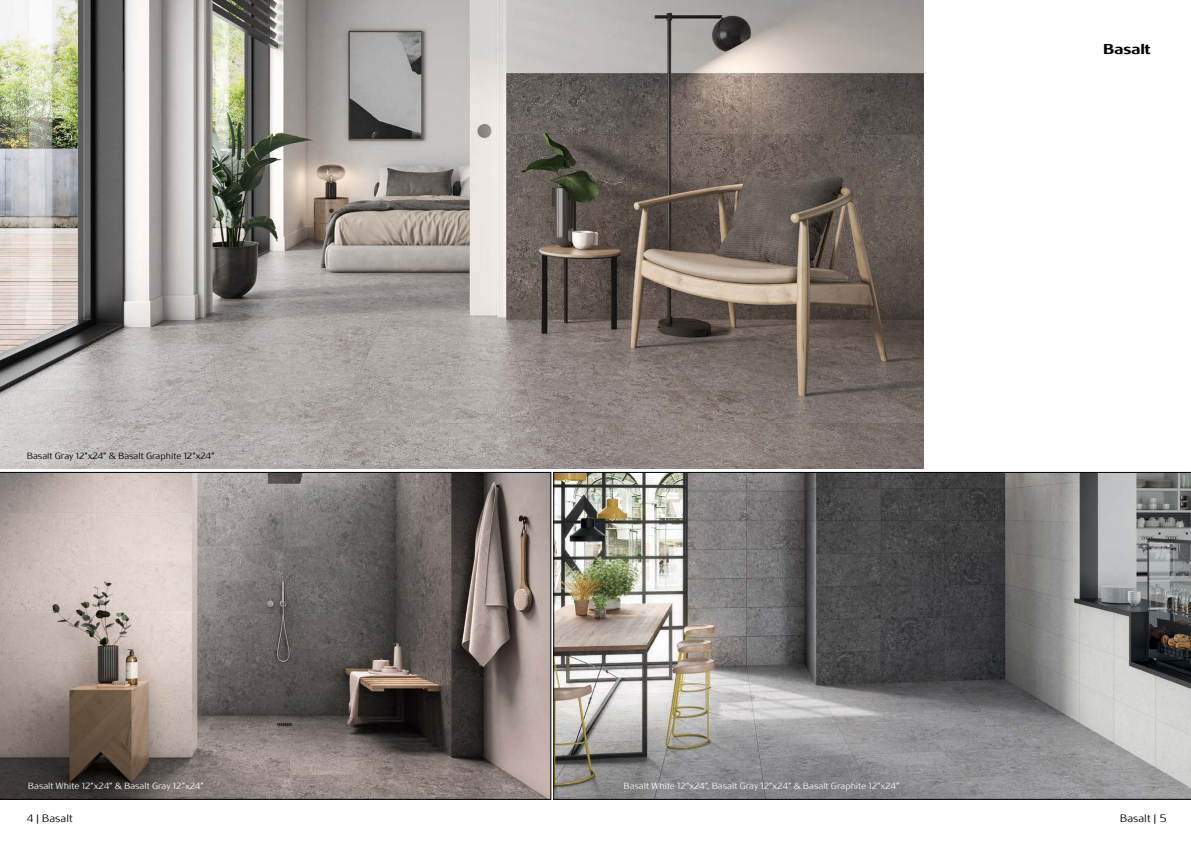
<style>
.page{position:relative;width:1191px;height:842px;background:#fff}
.page>*{position:absolute;margin:0;border:0;box-sizing:border-box;transform-origin:0 0}
.t1{font:700 16px "Roca";color:#000}
.t2{font:300 12px "Roca";color:#000}
.t3{font:300 10px "Roca";color:#f4f4f2}
.t4{font:300 10px "Roca";color:#000101}
</style>
<div class="page">
<svg style="left:0;top:472px;width:551px;height:327px;background:#877d78"></svg>
<img style="left:0;top:0;width:924px;height:468px">
<svg style="left:553px;top:472px;width:638px;height:327px;background:#848381"></svg>
<p class="t4" style="left:27px;top:449px;width:189px">Basalt Gray 12”x24” &amp; Basalt Graphite 12”x24”</p>
<p class="t3" style="left:28px;top:779px;width:177px">Basalt White 12”x24” &amp; Basalt Gray 12”x24”</p>
<p class="t3" style="left:623px;top:779px;width:277px">Basalt White 12”x24”, Basalt Gray 12”x24” &amp; Basalt Graphite 12”x24”</p>
<h1 class="t1" style="left:1103px;top:39px;width:49px">Basalt</h1>
<p class="t2" style="left:27px;top:810px;width:47px">4 | Basalt</p>
<p class="t2" style="left:1119px;top:810px;width:48px">Basalt | 5</p>
</div>
